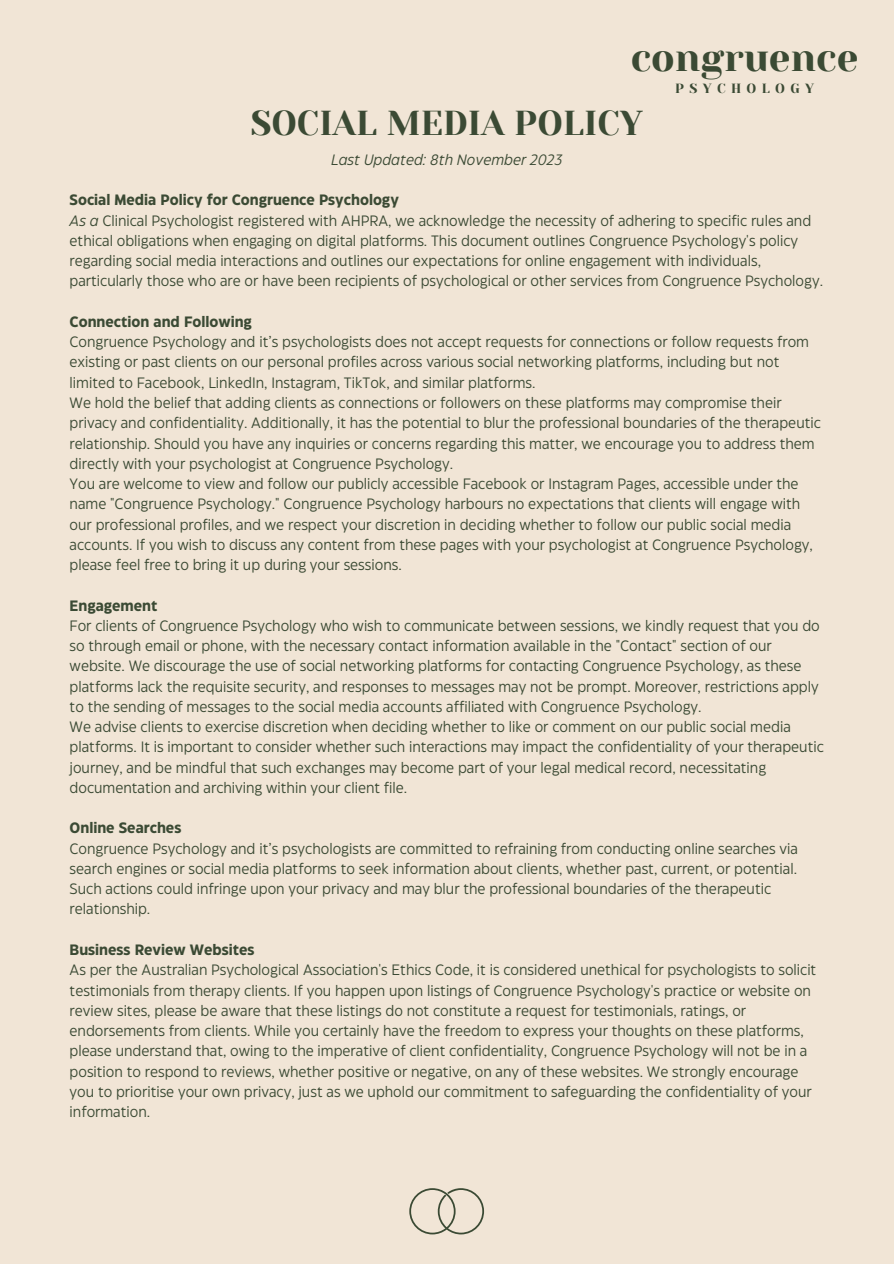
<style>
.page{position:relative;width:894px;height:1264px;background:#fff}
.page>*{position:absolute;margin:0;border:0;box-sizing:border-box;transform-origin:0 0}
.t1{font:38.7px "Yeseva One";color:#3b4a34}
.t2{font:34.5px "Yeseva One";color:#3b4a34}
.t3{font:15px/20.2px "Eastman Grotesque";color:#3b4a34}
.t4{font:700 15px "Eastman Grotesque";color:#3b4a34}
.t5{font:italic 15px "Eastman Grotesque";color:#3b4a34}
.t6{font:13.35px "Yeseva One";letter-spacing:.4em;color:#3b4a34}
.s1{font-style:italic}
</style>
<div class="page">
<div style="left:0;top:0;width:893px;height:1263px;background:#f1e5d6"></div>
<svg style="left:409px;top:1188px;width:75px;height:45px"></svg>
<p class="t1" style="left:630px;top:36px;width:229px">congruence</p>
<p class="t6" style="left:675px;top:81px;width:140px">PSYCHOLOGY</p>
<p class="t2" style="left:251px;top:103px;width:393px">SOCIAL MEDIA POLICY</p>
<p class="t5" style="left:331px;top:154px;width:233px">Last Updated: 8th November 2023</p>
<p class="t4" style="left:70px;top:194px;width:331px">Social Media Policy for Congruence Psychology</p>
<p class="t3" style="left:70px;top:211px;width:754px"><span class="s1">As a</span> Clinical Psychologist registered with AHPRA, we acknowledge the necessity of adhering to specific rules and ethical obligations when engaging on digital platforms. This document outlines Congruence Psychology's policy regarding social media interactions and outlines our expectations for online engagement with individuals, particularly those who are or have been recipients of psychological or other services from Congruence Psychology.</p>
<p class="t4" style="left:70px;top:316px;width:184px">Connection and Following</p>
<p class="t3" style="left:70px;top:333px;width:740px">Congruence Psychology and it’s psychologists does not accept requests for connections or follow requests from existing or past clients on our personal profiles across various social networking platforms, including but not limited to Facebook, LinkedIn, Instagram, TikTok, and similar platforms.</p>
<p class="t3" style="left:70px;top:393px;width:752px">We hold the belief that adding clients as connections or followers on these platforms may compromise their privacy and confidentiality. Additionally, it has the potential to blur the professional boundaries of the therapeutic relationship. Should you have any inquiries or concerns regarding this matter, we encourage you to address them directly with your psychologist at Congruence Psychology.</p>
<p class="t3" style="left:70px;top:474px;width:744px">You are welcome to view and follow our publicly accessible Facebook or Instagram Pages, accessible under the name "Congruence Psychology." Congruence Psychology harbours no expectations that clients will engage with our professional profiles, and we respect your discretion in deciding whether to follow our public social media accounts. If you wish to discuss any content from these pages with your psychologist at Congruence Psychology, please feel free to bring it up during your sessions.</p>
<p class="t4" style="left:70px;top:599px;width:89px">Engagement</p>
<p class="t3" style="left:70px;top:616px;width:751px">For clients of Congruence Psychology who wish to communicate between sessions, we kindly request that you do so through email or phone, with the necessary contact information available in the "Contact" section of our website. We discourage the use of social networking platforms for contacting Congruence Psychology, as these platforms lack the requisite security, and responses to messages may not be prompt. Moreover, restrictions apply to the sending of messages to the social media accounts affiliated with Congruence Psychology.</p>
<p class="t3" style="left:70px;top:717px;width:755px">We advise clients to exercise discretion when deciding whether to like or comment on our public social media platforms. It is important to consider whether such interactions may impact the confidentiality of your therapeutic journey, and be mindful that such exchanges may become part of your legal medical record, necessitating documentation and archiving within your client file.</p>
<p class="t4" style="left:70px;top:822px;width:113px">Online Searches</p>
<p class="t3" style="left:70px;top:839px;width:729px">Congruence Psychology and it’s psychologists are committed to refraining from conducting online searches via search engines or social media platforms to seek information about clients, whether past, current, or potential.<br>Such actions could infringe upon your privacy and may blur the professional boundaries of the therapeutic relationship.</p>
<p class="t4" style="left:70px;top:943px;width:186px">Business Review Websites</p>
<p class="t3" style="left:70px;top:960px;width:748px">As per the Australian Psychological Association's Ethics Code, it is considered unethical for psychologists to solicit testimonials from therapy clients. If you happen upon listings of Congruence Psychology's practice or website on review sites, please be aware that these listings do not constitute a request for testimonials, ratings, or endorsements from clients. While you certainly have the freedom to express your thoughts on these platforms, please understand that, owing to the imperative of client confidentiality, Congruence Psychology will not be in a position to respond to reviews, whether positive or negative, on any of these websites. We strongly encourage you to prioritise your own privacy, just as we uphold our commitment to safeguarding the confidentiality of your information.</p>
</div>
